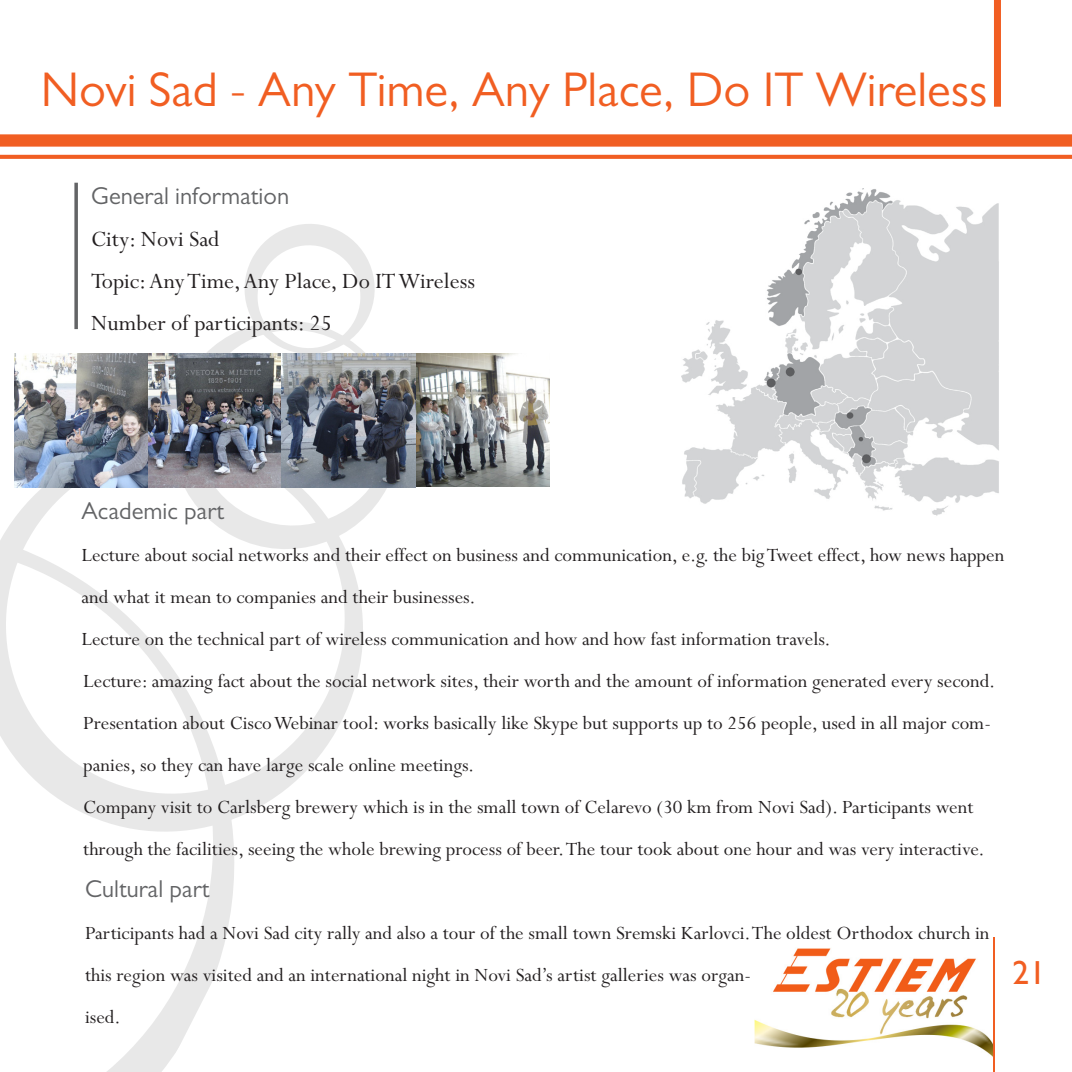
<style>
.page{position:relative;width:1072px;height:1072px;background:#fff}
.page>*{position:absolute;margin:0;border:0;box-sizing:border-box;transform-origin:0 0}
.t1{font:49px "Gill Sans MT Pro";color:#f15e22}
.t2{font:33.25px "Gill Sans";color:#f15e22}
.t3{font:24.5px/42px "Perpetua";color:#231f20}
.t4{font:24.5px "Gill Sans MT Pro";color:#636466}
.t5{font:21px/42px "Perpetua";color:#231f20}
</style>
<div class="page">
<svg style="left:108px;top:859px;width:126px;height:212px"></svg>
<svg style="left:0;top:409px;width:363px;height:450px"></svg>
<svg style="left:155px;top:333px;width:261px;height:232px"></svg>
<svg style="left:235px;top:224px;width:149px;height:129px"></svg>
<div style="left:0;top:134px;width:1071px;height:13px;background:#f15e22"></div>
<svg style="left:0;top:155px;width:1071px;height:4px;fill:#f15e22"></svg>
<svg style="left:994px;top:0;width:7px;height:107px"></svg>
<img style="left:755px;top:948px;width:238px;height:109px">
<hr style="left:993px;top:937px;width:1px;height:134px;background:#f15e22">
<svg style="left:74px;top:183px;width:4px;height:146px"></svg>
<img style="left:681px;top:189px;width:318px;height:327px">
<img style="left:15px;top:353px;width:534px;height:134px">
<h1 class="t1" style="left:41px;top:60px;width:948px">Novi Sad - Any Time, Any Place, Do IT Wireless</h1>
<p class="t4" style="left:91px;top:181px;width:199px">General information</p>
<p class="t3" style="left:91px;top:219px;width:385px">City: Novi Sad<br>Topic: Any Time, Any Place, Do IT Wireless<br>Number of participants: 25</p>
<p class="t4" style="left:82px;top:496px;width:144px">Academic part</p>
<p class="t5" style="left:82px;top:535px;width:924px">Lecture about social networks and their effect on business and communication, e.g. the big Tweet effect, how news happen and what it mean to companies and their businesses.<br>Lecture on the technical part of wireless communication and how and how fast information travels.<br>Lecture: amazing fact about the social network sites, their worth and the amount of information generated every second.<br>Presentation about Cisco Webinar tool: works basically like Skype but supports up to 256 people, used in all major com&shy;panies, so they can have large scale online meetings.<br>Company visit to Carlsberg brewery which is in the small town of Celarevo (30 km from Novi Sad). Participants went through the facilities, seeing the whole brewing process of beer. The tour took about one hour and was very interactive.</p>
<p class="t4" style="left:85px;top:874px;width:126px">Cultural part</p>
<p class="t5" style="left:85px;top:913px;width:905px">Participants had a Novi Sad city rally and also a tour of the small town Sremski Karlovci. The oldest Orthodox church in this region was visited and an international night in Novi Sad’s artist galleries was organ-<br>ised.</p>
<h2 class="t2" style="left:1012px;top:953px;width:35px">21</h2>
</div>
